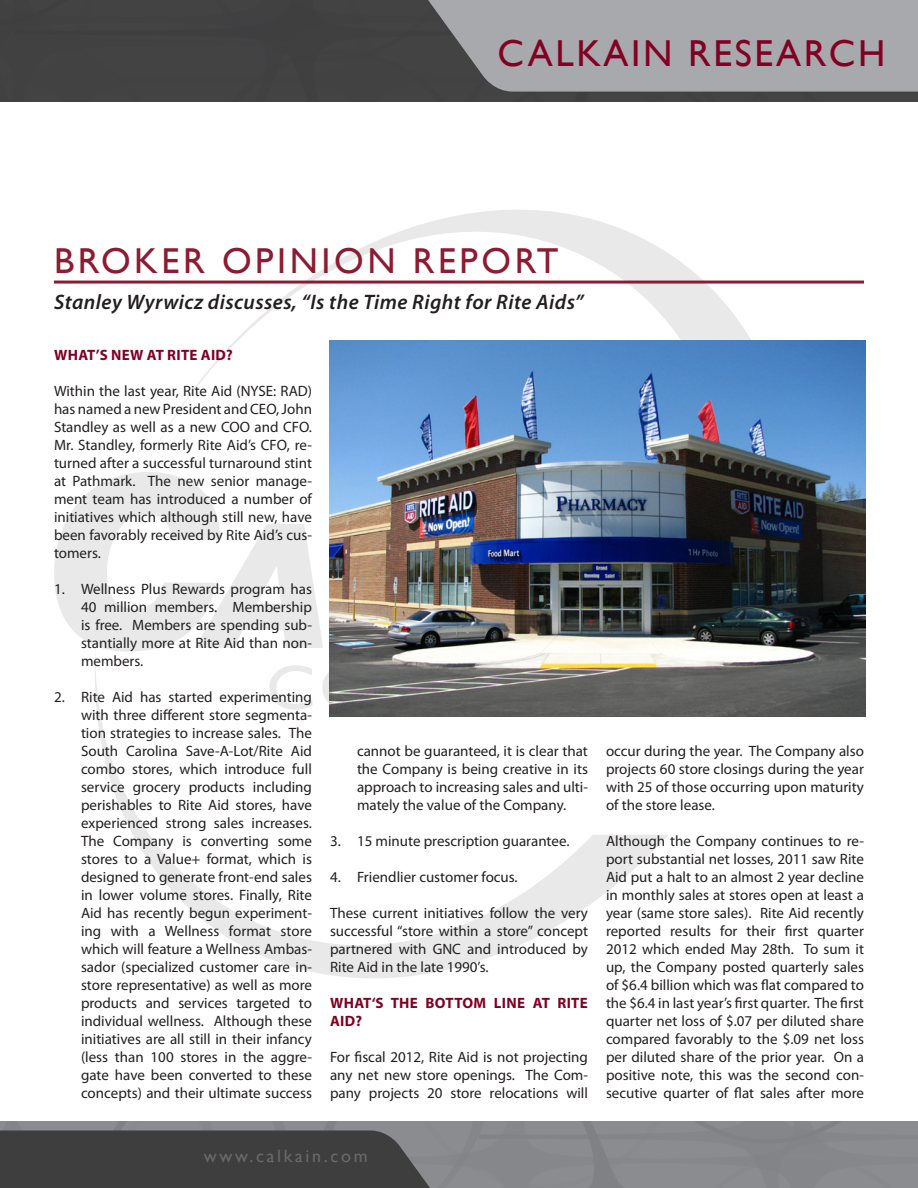
<style>
.page{position:relative;width:918px;height:1188px;background:#fff}
.page>*{position:absolute;margin:0;border:0;box-sizing:border-box;transform-origin:0 0}
.Page_Heading{font:37.5px "Gill Sans";letter-spacing:.07em;color:#820123}
.Page_Heading-2{font:36px "Gill Sans";letter-spacing:.1em;color:#8d1b31}
.t1{font:italic 600 21px "Myriad Pro";letter-spacing:.02em;color:#231f20}
.Page_Heading-3{font:18px "Gill Sans";letter-spacing:.15em;color:#69696c}
.Paragraph{font:15px/18px "Myriad Pro";color:#231f20;text-align:justify}
.Paragraph-2{font:700 15px/18px "Myriad Pro";letter-spacing:.02em;color:#820123}
</style>
<div class="page">
<div style="left:0;top:0;width:918px;height:102px;background:#424243"></div>
<svg style="left:393px;top:0;width:525px;height:92px;background:#9a9a9e"></svg>
<img style="left:0;top:1122px;width:918px;height:66px">
<svg style="left:0;top:1131px;width:491px;height:57px;background:#4a4a4c"></svg>
<svg style="left:139px;top:210px;width:637px;height:270px"></svg>
<svg style="left:95px;top:649px;width:574px;height:329px"></svg>
<svg style="left:54px;top:472px;width:269px;height:180px"></svg>
<svg style="left:269px;top:665px;width:43px;height:45px"></svg>
<svg style="left:322px;top:665px;width:8px;height:45px"></svg>
<hr style="left:54px;top:281px;width:810px;height:3px;background:#8d1b31">
<img style="left:330px;top:340px;width:535px;height:376px">
<p class="Page_Heading" style="left:498px;top:31px;width:389px">CALKAIN RESEARCH</p>
<p class="Page_Heading-2" style="left:54px;top:240px;width:506px">BROKER OPINION REPORT</p>
<p class="t1" style="left:54px;top:289px;width:531px">Stanley Wyrwicz discusses, “Is the Time Right for Rite Aids”</p>
<p class="Paragraph-2" style="left:54px;top:345px;width:180px">WHAT’S NEW AT RITE AID?</p>
<p class="Paragraph" style="left:54px;top:382px;width:260px">Within the last year, Rite Aid (NYSE: RAD) has named a new President and CEO, John Standley as well as a new COO and CFO.<br>Mr. Standley, formerly Rite Aid’s CFO, re&shy;turned after a successful turnaround stint at Pathmark. The new senior manage&shy;ment team has introduced a number of initiatives which although still new, have been favorably received by Rite Aid’s cus&shy;tomers.</p>
<p class="Paragraph" style="left:81px;top:580px;width:233px;text-indent:-27px">1. Wellness Plus Rewards program has 40 million members. Membership is free. Members are spending sub&shy;stantially more at Rite Aid than non&shy;members.</p>
<p class="Paragraph" style="left:81px;top:688px;width:233px;text-indent:-27px">2. Rite Aid has started experimenting with three different store segmenta&shy;tion strategies to increase sales. The South Carolina Save-A-Lot/Rite Aid combo stores, which introduce full service grocery products including perishables to Rite Aid stores, have experienced strong sales increases.<br>The Company is converting some stores to a Value+ format, which is designed to generate front-end sales in lower volume stores. Finally, Rite Aid has recently begun experiment&shy;ing with a Wellness format store which will feature a Wellness Ambas&shy;sador (specialized customer care in&shy;store representative) as well as more products and services targeted to individual wellness. Although these initiatives are all still in their infancy (less than 100 stores in the aggre&shy;gate have been converted to these concepts) and their ultimate success</p>
<p class="Paragraph" style="left:357px;top:742px;width:233px">cannot be guaranteed, it is clear that the Company is being creative in its approach to increasing sales and ulti&shy;mately the value of the Company.</p>
<p class="Paragraph" style="left:330px;top:832px;width:241px">3. 15 minute prescription guarantee.</p>
<p class="Paragraph" style="left:330px;top:868px;width:189px">4. Friendlier customer focus.</p>
<p class="Paragraph" style="left:330px;top:904px;width:260px">These current initiatives follow the very successful “store within a store” concept partnered with GNC and introduced by Rite Aid in the late 1990’s.</p>
<p class="Paragraph-2" style="left:330px;top:993px;width:259px">WHAT‘S THE BOTTOM LINE AT RITE<br>AID?</p>
<p class="Paragraph" style="left:330px;top:1048px;width:260px">For fiscal 2012, Rite Aid is not projecting any net new store openings. The Com&shy;pany projects 20 store relocations will</p>
<p class="Paragraph" style="left:606px;top:742px;width:260px">occur during the year. The Company also projects 60 store closings during the year with 25 of those occurring upon maturity of the store lease.</p>
<p class="Paragraph" style="left:606px;top:832px;width:260px">Although the Company continues to re&shy;port substantial net losses, 2011 saw Rite Aid put a halt to an almost 2 year decline in monthly sales at stores open at least a year (same store sales). Rite Aid recently reported results for their first quarter 2012 which ended May 28th. To sum it up, the Company posted quarterly sales of $6.4 billion which was flat compared to the $6.4 in last year’s first quarter. The first quarter net loss of $.07 per diluted share compared favorably to the $.09 net loss per diluted share of the prior year. On a positive note, this was the second con&shy;secutive quarter of flat sales after more</p>
<p class="Page_Heading-3" style="left:204px;top:1146px;width:165px">www.calkain.com</p>
</div>
